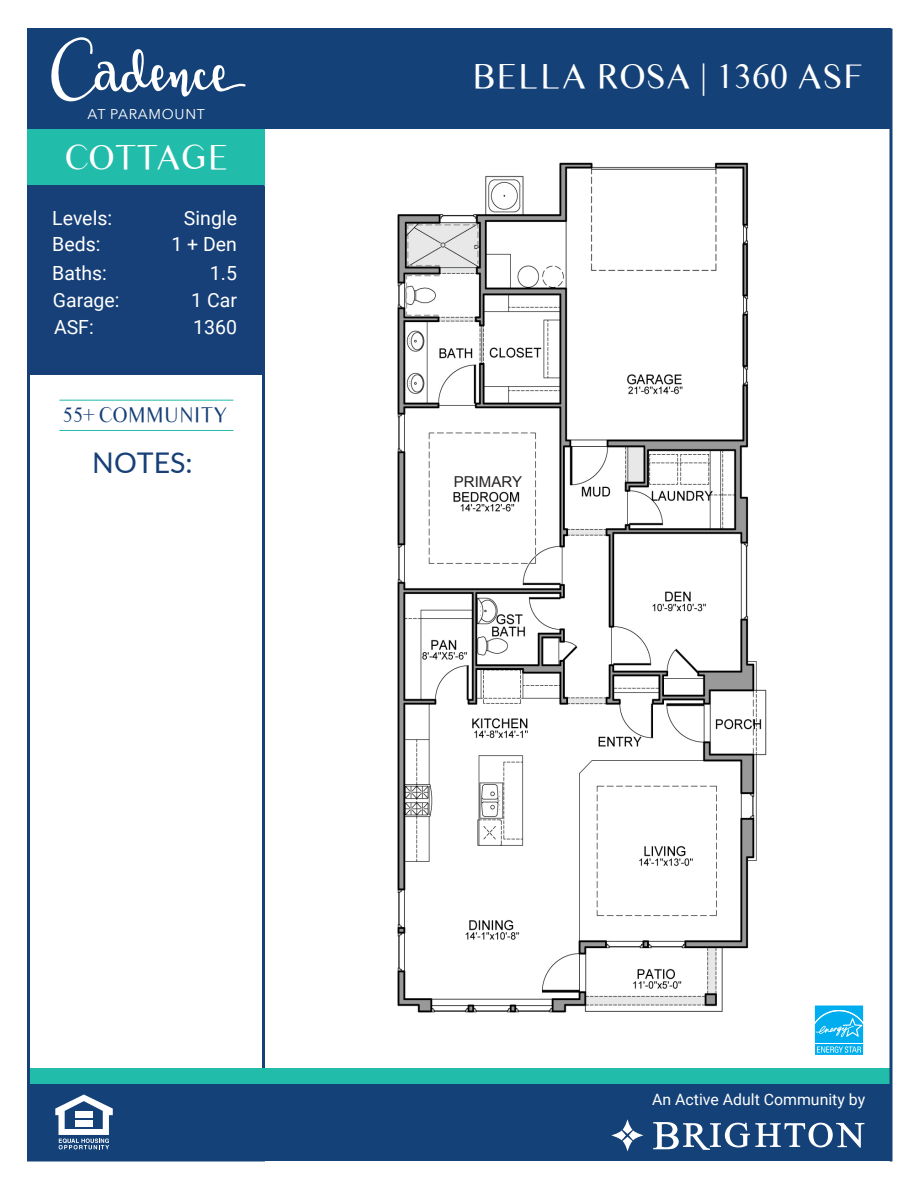
<style>
.page{position:relative;width:918px;height:1188px;background:#fff}
.page>*{position:absolute;margin:0;border:0;box-sizing:border-box;transform-origin:0 0}
.t1{font:35.7px "Times Sans Serif";color:#fff}
.t2{font:28.5px "Lato";color:#164077}
.t3{font:21.9px "Times Sans Serif";color:#164077;scale:.93 1}
.t4{font:19.5px/26.8px "Roboto";color:#fff}
.t5{font:15.6px "Roboto";color:#fff}
.t6{font:15px "Arial";color:#231f20}
.t7{font:14.1px "Avenir Next";letter-spacing:.05em;color:#fff}
</style>
<div class="page">
<img style="left:397px;top:162px;width:370px;height:851px">
<svg style="left:436px;top:466px;width:92px;height:26px"></svg>
<div style="left:435px;top:333px;width:41px;height:14px;background:#fff"></div>
<div style="left:28px;top:28px;width:863px;height:101px;background:#144177"></div>
<div style="left:28px;top:1083px;width:863px;height:78px;background:#144177"></div>
<svg style="left:27px;top:28px;width:238px;height:1133px"></svg>
<div style="left:30px;top:1068px;width:861px;height:16px;background:#22bcab"></div>
<hr style="left:890px;top:28px;width:2px;height:1133px;background:#144177">
<div style="left:27px;top:129px;width:238px;height:56px;background:#22bcab"></div>
<div style="left:27px;top:185px;width:237px;height:190px;background:#164077"></div>
<hr style="left:59px;top:400px;width:174px;height:1px;background:#22bbab">
<hr style="left:59px;top:430px;width:175px;height:1px;background:#22bbab">
<svg style="left:49px;top:36px;width:198px;height:66px"></svg>
<svg style="left:653px;top:1122px;width:211px;height:28px"></svg>
<svg style="left:611px;top:1119px;width:33px;height:33px"></svg>
<svg style="left:55px;top:1095px;width:58px;height:54px"></svg>
<div style="left:75px;top:1111px;width:18px;height:6px;background:#fff"></div>
<div style="left:75px;top:1120px;width:18px;height:6px;background:#fff"></div>
<div style="left:814px;top:1004px;width:50px;height:40px;background:#86d8f7"></div>
<svg style="left:814px;top:1006px;width:50px;height:49px;background:#32bdf1"></svg>
<p class="t7" style="left:88px;top:102px;width:119px">AT PARAMOUNT</p>
<h1 class="t1" style="left:65px;top:133px;width:165px">COTTAGE</h1>
<p class="t4" style="left:52px;top:204px;width:61px;line-height:26.1px">Levels:<br>Beds:</p>
<p class="t4" style="left:52px;top:259px;width:69px">Baths:<br>Garage:<br>ASF:</p>
<p class="t4" style="left:171px;top:204px;width:67px;line-height:26.1px;text-align:right">Single<br>1 + Den</p>
<p class="t4" style="left:191px;top:259px;width:47px;text-align:justify;text-indent:19px">1.5<br>1 Car 1360</p>
<p class="t3" style="left:63px;top:400px;width:179px">55+ COMMUNITY</p>
<h2 class="t2" style="left:92px;top:442px;width:102px">NOTES:</h2>
<h1 class="t1" style="left:472px;top:52px;width:394px">BELLA ROSA | 1360 ASF</h1>
<p class="t6" style="left:454px;top:472px;width:70px">PRIMARY</p>
<p class="t5" style="left:652px;top:1088px;width:214px">An Active Adult Community by</p>
</div>
